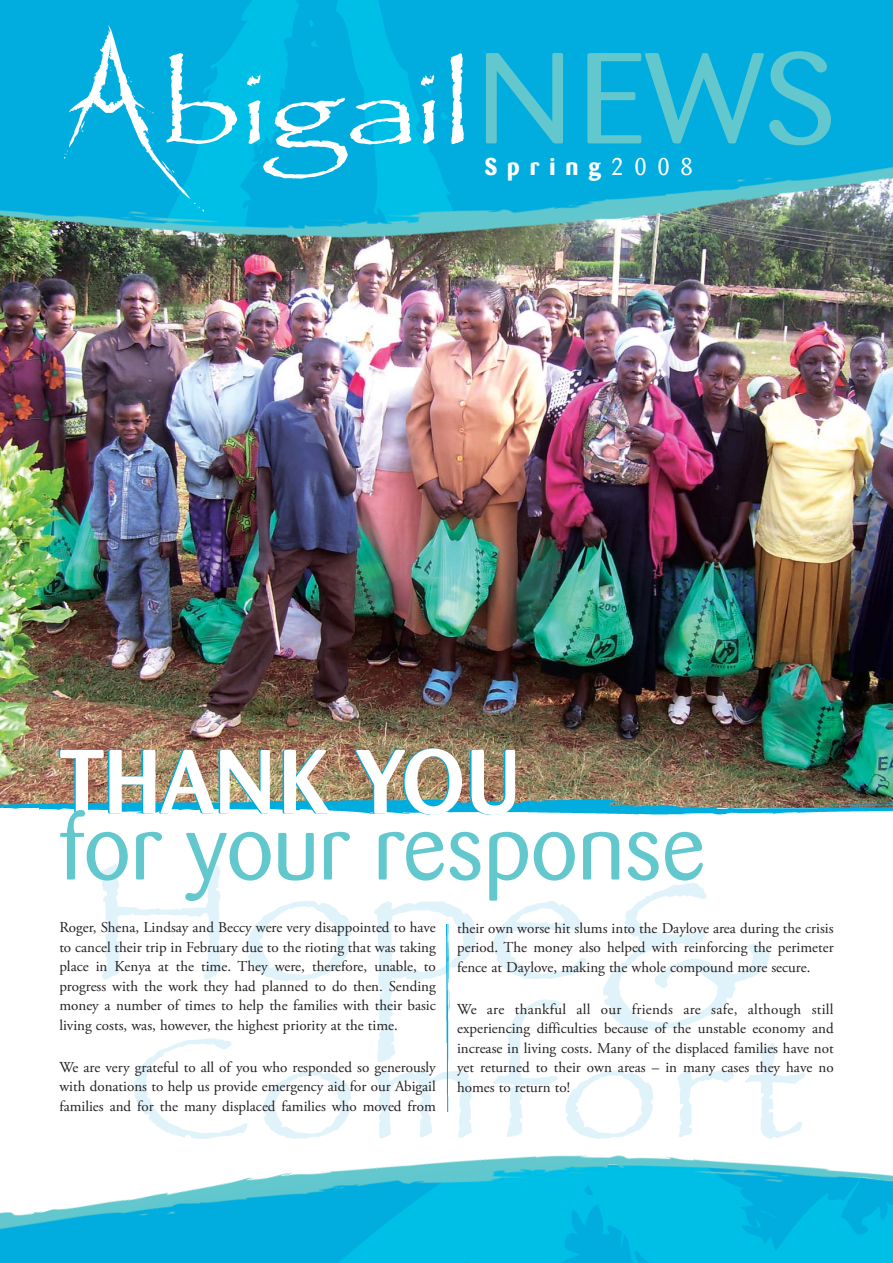
<style>
.page{position:relative;width:893px;height:1263px;background:#fff}
.page>*{position:absolute;margin:0;border:0;box-sizing:border-box;transform-origin:0 0}
.t1{font:127.95px "Barmeno";color:#62c8ce;scale:1.09 1}
.t2{font:90px "Barmeno";color:#62c8ce}
.t3{font:500 90px "Barmeno";color:#fff}
.t4{font:700 24px "Barmeno";letter-spacing:.415em;color:#fff}
.t5{font:15px/19.5px "Adobe Garamond Pro";color:#231f20;text-align:justify}
.s1{font-weight:400}
</style>
<div class="page">
<img style="left:101px;top:865px;width:705px;height:274px">
<img style="left:0;top:247px;width:892px;height:544px">
<img style="left:0;top:0;width:887px;height:159px">
<img style="left:0;top:159px;width:892px;height:88px">
<svg style="left:422px;top:100px;width:13px;height:44px"></svg>
<svg style="left:247px;top:98px;width:164px;height:81px"></svg>
<svg style="left:450px;top:53px;width:14px;height:91px"></svg>
<svg style="left:64px;top:25px;width:173px;height:187px;background:#1db9e3"></svg>
<svg style="left:247px;top:73px;width:14px;height:14px"></svg>
<svg style="left:420px;top:73px;width:15px;height:14px"></svg>
<div style="left:0;top:1233px;width:158px;height:30px;background:#00adde"></div>
<img style="left:158px;top:1233px;width:734px;height:30px">
<img style="left:0;top:1155px;width:892px;height:78px">
<img style="left:437px;top:925px;width:29px;height:186px">
<img style="left:0;top:791px;width:892px;height:24px">
<h1 class="t1" style="left:476px;top:45px;width:331px">NEWS</h1>
<h3 class="t4" style="left:485px;top:156px;width:210px">Spring<span class="s1">2008</span></h3>
<h2 class="t3" style="left:59px;top:745px;width:461px">THANK YOU</h2>
<h2 class="t2" style="left:59px;top:811px;width:647px">for your response</h2>
<p class="t5" style="left:59px;top:919px;width:378px">Roger, Shena, Lindsay and Beccy were very disappointed to have to cancel their trip in February due to the rioting that was taking place in Kenya at the time. They were, therefore, unable, to progress with the work they had planned to do then. Sending money a number of times to help the families with their basic living costs, was, however, the highest priority at the time.</p>
<p class="t5" style="left:59px;top:1058px;width:378px">We are very grateful to all of you who responded so generously with donations to help us provide emergency aid for our Abigail families and for the many displaced families who moved from</p>
<p class="t5" style="left:457px;top:920px;width:378px">their own worse hit slums into the Daylove area during the crisis period. The money also helped with reinforcing the perimeter fence at Daylove, making the whole compound more secure.</p>
<p class="t5" style="left:457px;top:1001px;width:378px">We are thankful all our friends are safe, although still experiencing difficulties because of the unstable economy and increase in living costs. Many of the displaced families have not yet returned to their own areas – in many cases they have no homes to return to!</p>
</div>
